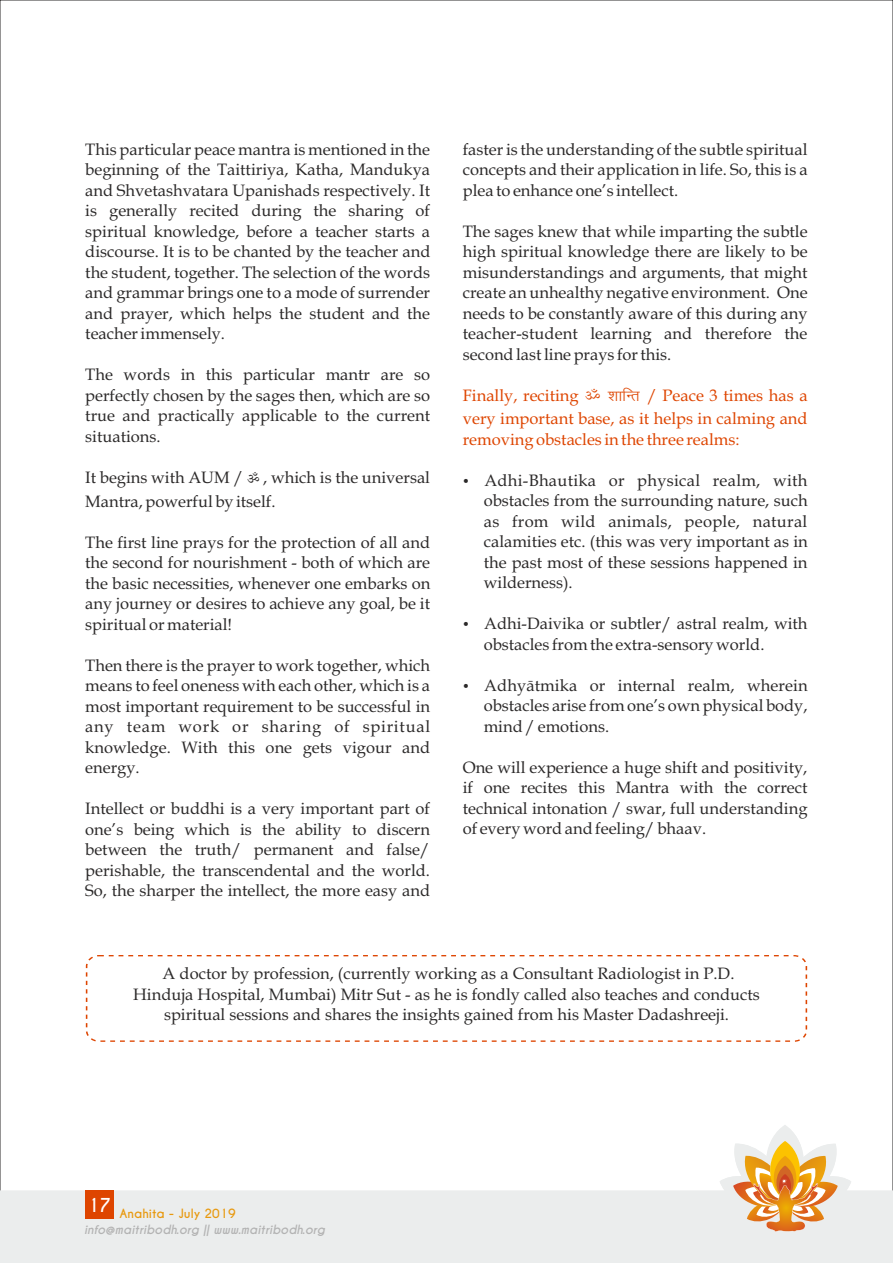
<style>
.page{position:relative;width:893px;height:1263px;background:#fff}
.page>*{position:absolute;margin:0;border:0;box-sizing:border-box;transform-origin:0 0}
.t1{font:700 18px "Caviar Dreams";color:#fff}
.t2{font:16.5px/20.5px "Book Antiqua";color:#2b2929;text-align:justify}
.t3{font:16.5px/23.5px "Book Antiqua";color:#de4500}
.t4{font:italic 700 12px "Caviar Dreams";color:#b3b3b3}
.t5{font:700 12px "Caviar Dreams";color:#e8990f}
.s1{font-family:"Chanakya";font-size:18px}
.s2{font-family:"Kruti Dev 010";font-size:18px}
</style>
<div class="page">
<svg style="left:0;top:1125px;width:893px;height:138px;fill:#ebeded"></svg>
<svg style="left:770px;top:1141px;width:30px;height:59px"></svg>
<svg style="left:733px;top:1155px;width:105px;height:76px;background:#eab77a"></svg>
<div style="left:85px;top:1190px;width:29px;height:29px;background:#de4500"></div>
<svg style="left:85px;top:955px;width:723px;height:87px"></svg>
<p class="t2" style="left:85px;top:141px;width:347px">This particular peace mantra is mentioned in the beginning of the Taittiriya, Katha, Mandukya and Shvetashvatara Upanishads respectively. It is generally recited during the sharing of spiritual knowledge, before a teacher starts a discourse. It is to be chanted by the teacher and the student, together. The selection of the words and grammar brings one to a mode of surrender and prayer, which helps the student and the teacher immensely.</p>
<p class="t2" style="left:85px;top:366px;width:346px">The words in this particular mantr are so perfectly chosen by the sages then, which are so true and practically applicable to the current situations.</p>
<p class="t2" style="left:85px;top:467px;width:346px;line-height:23.9px">It begins with AUM / , which is the universal<br>Mantra, powerful by itself.</p>
<p class="t2" style="left:85px;top:534px;width:347px">The first line prays for the protection of all and the second for nourishment - both of which are the basic necessities, whenever one embarks on any journey or desires to achieve any goal, be it spiritual or material!</p>
<p class="t2" style="left:85px;top:657px;width:346px">Then there is the prayer to work together, which means to feel oneness with each other, which is a most important requirement to be successful in any team work or sharing of spiritual knowledge. With this one gets vigour and energy.</p>
<p class="t2" style="left:85px;top:800px;width:346px">Intellect or buddhi is a very important part of one’s being which is the ability to discern between the truth/ permanent and false/ perishable, the transcendental and the world.<br>So, the sharper the intellect, the more easy and</p>
<p class="t2" style="left:463px;top:141px;width:346px">faster is the understanding of the subtle spiritual concepts and their application in life. So, this is a plea to enhance one’s intellect.</p>
<p class="t2" style="left:463px;top:223px;width:346px">The sages knew that while imparting the subtle high spiritual knowledge there are likely to be misunderstandings and arguments, that might create an unhealthy negative environment. One needs to be constantly aware of this during any teacher-student learning and therefore the second last line prays for this.</p>
<p class="t3" style="left:463px;top:385px;width:346px">Finally, reciting <span class="s1">ú</span> <span class="s2">'kkfUr</span> / Peace 3 times has a very important base, as it helps in calming and</p>
<p class="t3" style="left:463px;top:429px;width:278px">removing obstacles in the three realms:</p>
<p class="t2" style="left:484px;top:472px;width:325px;text-indent:-21px">• Adhi-Bhautika or physical realm, with obstacles from the surrounding nature, such as from wild animals, people, natural calamities etc. (this was very important as in the past most of these sessions happened in wilderness).</p>
<p class="t2" style="left:484px;top:615px;width:325px;text-indent:-21px">• Adhi-Daivika or subtler/ astral realm, with obstacles from the extra-sensory world.</p>
<p class="t2" style="left:484px;top:677px;width:325px;text-indent:-21px">• Adhyātmika or internal realm, wherein obstacles arise from one’s own physical body, mind / emotions.</p>
<p class="t2" style="left:463px;top:759px;width:346px">One will experience a huge shift and positivity, if one recites this Mantra with the correct technical intonation / swar, full understanding of every word and feeling/ bhaav.</p>
<p class="t2" style="left:133px;top:965px;width:628px;text-align:center">A doctor by profession, (currently working as a Consultant Radiologist in P.D.<br>Hinduja Hospital, Mumbai) Mitr Sut - as he is fondly called also teaches and conducts spiritual sessions and shares the insights gained from his Master Dadashreeji.</p>
<p class="t1" style="left:100px;top:1198px;width:13px">8</p>
<p class="t1" style="left:87px;top:1198px;width:26px">17</p>
<p class="t4" style="left:84px;top:1225px;width:243px">info@maitribodh.org || www.maitribodh.org</p>
<p class="t5" style="left:119px;top:1209px;width:118px">Anahita - July 2019</p>
<p class="t5" style="left:178px;top:1209px;width:74px">March 2019</p>
</div>
